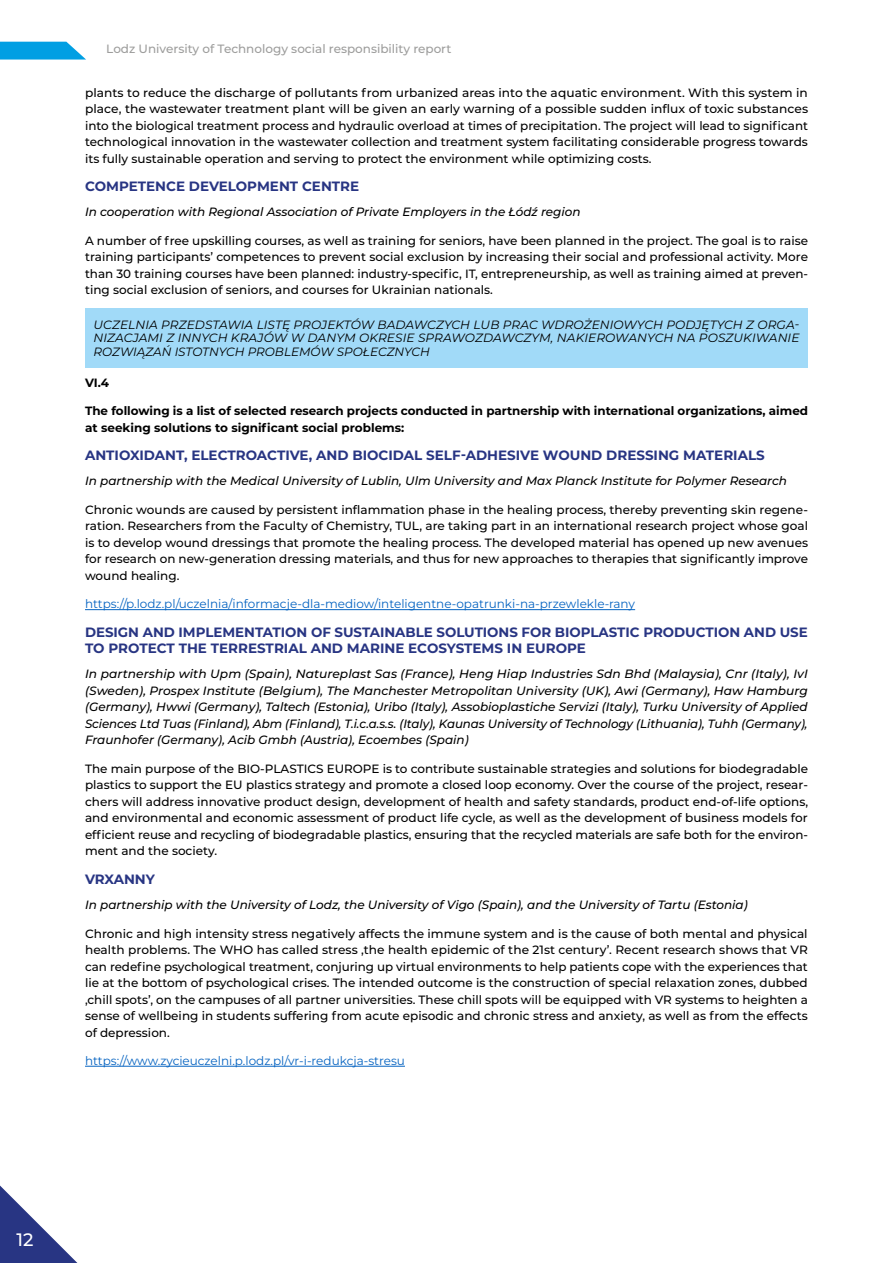
<style>
.page{position:relative;width:893px;height:1263px;background:#fff}
.page>*{position:absolute;margin:0;border:0;box-sizing:border-box;transform-origin:0 0}
.t1{font:500 18px "Montserrat";color:#fff}
.t2{font:700 13.5px/16.5px "Montserrat";color:#283583}
.t3{font:500 12px/16.5px "Montserrat";color:#000;text-align:justify}
.t4{font:italic 500 12px/16.5px "Montserrat";color:#000;text-align:justify}
.t5{font:italic 12px/13.8px "Montserrat";color:#000;text-align:justify}
.t6{font:700 12px/16.5px "Montserrat";color:#000}
.t7{font:12px "Montserrat";color:#0563c1}
.t8{font:500 12px "Montserrat";color:#9d9d9c}
</style>
<div class="page">
<svg style="left:0;top:42px;width:86px;height:18px;background:#22abe6"></svg>
<svg style="left:0;top:1185px;width:78px;height:78px"></svg>
<div style="left:85px;top:308px;width:723px;height:60px;background:#a1daf8"></div>
<hr style="left:85px;top:609px;width:550px;height:1px;background:#0563c1">
<hr style="left:85px;top:1066px;width:320px;height:1px;background:#0563c1">
<p class="t8" style="left:106px;top:41px;width:347px">Lodz University of Technology social responsibility report</p>
<p class="t3" style="left:85px;top:84px;width:725px">plants to reduce the discharge of pollutants from urbanized areas into the aquatic environment. With this system in place, the wastewater treatment plant will be given an early warning of a possible sudden influx of toxic substances into the biological treatment process and hydraulic overload at times of precipitation. The project will lead to significant technological innovation in the wastewater collection and treatment system facilitating considerable progress towards its fully sustainable operation and serving to protect the environment while optimizing costs.</p>
<p class="t2" style="left:85px;top:177px;width:276px">COMPETENCE DEVELOPMENT CENTRE</p>
<p class="t4" style="left:85px;top:203px;width:497px">In cooperation with Regional Association of Private Employers in the Łódź region</p>
<p class="t3" style="left:85px;top:232px;width:724px">A number of free upskilling courses, as well as training for seniors, have been planned in the project. The goal is to raise training participants’ competences to prevent social exclusion by increasing their social and professional activity. More than 30 training courses have been planned: industry-specific, IT, entrepreneurship, as well as training aimed at preven&shy;ting social exclusion of seniors, and courses for Ukrainian nationals.</p>
<p class="t5" style="left:94px;top:317px;width:707px">UCZELNIA PRZEDSTAWIA LISTĘ PROJEKTÓW BADAWCZYCH LUB PRAC WDROŻENIOWYCH PODJĘTYCH Z ORGA-NIZACJAMI Z INNYCH KRAJÓW W DANYM OKRESIE SPRAWOZDAWCZYM, NAKIEROWANYCH NA POSZUKIWANIE ROZWIĄZAŃ ISTOTNYCH PROBLEMÓW SPOŁECZNYCH</p>
<p class="t6" style="left:85px;top:374px;width:26px">VI.4</p>
<p class="t6" style="left:85px;top:402px;width:724px">The following is a list of selected research projects conducted in partnership with international organizations, aimed at seeking solutions to significant social problems:</p>
<p class="t2" style="left:85px;top:447px;width:681px">ANTIOXIDANT, ELECTROACTIVE, AND BIOCIDAL SELF-ADHESIVE WOUND DRESSING MATERIALS</p>
<p class="t4" style="left:85px;top:473px;width:703px">In partnership with the Medical University of Lublin, Ulm University and Max Planck Institute for Polymer Research</p>
<p class="t3" style="left:85px;top:501px;width:724px">Chronic wounds are caused by persistent inflammation phase in the healing process, thereby preventing skin regene&shy;ration. Researchers from the Faculty of Chemistry, TUL, are taking part in an international research project whose goal is to develop wound dressings that promote the healing process. The developed material has opened up new avenues for research on new-generation dressing materials, and thus for new approaches to therapies that significantly improve wound healing.</p>
<p class="t7" style="left:85px;top:596px;width:552px">https://p.lodz.pl/uczelnia/informacje-dla-mediow/inteligentne-opatrunki-na-przewlekle-rany</p>
<p class="t2" style="left:85px;top:623px;width:724px">DESIGN AND IMPLEMENTATION OF SUSTAINABLE SOLUTIONS FOR BIOPLASTIC PRODUCTION AND USE<br>TO PROTECT THE TERRESTRIAL AND MARINE ECOSYSTEMS IN EUROPE</p>
<p class="t4" style="left:85px;top:666px;width:724px">In partnership with Upm (Spain), Natureplast Sas (France), Heng Hiap Industries Sdn Bhd (Malaysia), Cnr (Italy), IvI (Sweden), Prospex Institute (Belgium), The Manchester Metropolitan University (UK), Awi (Germany), Haw Hamburg (Germany), Hwwi (Germany), Taltech (Estonia), Uribo (Italy), Assobioplastiche Servizi (Italy), Turku University of Applied Sciences Ltd Tuas (Finland), Abm (Finland), T.i.c.a.s.s. (Italy), Kaunas University of Technology (Lithuania), Tuhh (Germany), Fraunhofer (Germany), Acib Gmbh (Austria), Ecoembes (Spain)</p>
<p class="t3" style="left:85px;top:760px;width:725px">The main purpose of the BIO-PLASTICS EUROPE is to contribute sustainable strategies and solutions for biodegradable plastics to support the EU plastics strategy and promote a closed loop economy. Over the course of the project, resear&shy;chers will address innovative product design, development of health and safety standards, product end-of-life options, and environmental and economic assessment of product life cycle, as well as the development of business models for efficient reuse and recycling of biodegradable plastics, ensuring that the recycled materials are safe both for the environ&shy;ment and the society.</p>
<p class="t2" style="left:85px;top:870px;width:71px">VRXANNY</p>
<p class="t4" style="left:85px;top:896px;width:664px">In partnership with the University of Lodz, the University of Vigo (Spain), and the University of Tartu (Estonia)</p>
<p class="t3" style="left:85px;top:924px;width:724px">Chronic and high intensity stress negatively affects the immune system and is the cause of both mental and physical health problems. The WHO has called stress ‚the health epidemic of the 21st century’. Recent research shows that VR can redefine psychological treatment, conjuring up virtual environments to help patients cope with the experiences that lie at the bottom of psychological crises. The intended outcome is the construction of special relaxation zones, dubbed ‚chill spots’, on the campuses of all partner universities. These chill spots will be equipped with VR systems to heighten a sense of wellbeing in students suffering from acute episodic and chronic stress and anxiety, as well as from the effects of depression.</p>
<p class="t7" style="left:85px;top:1053px;width:321px">https://www.zycieuczelni.p.lodz.pl/vr-i-redukcja-stresu</p>
<h1 class="t1" style="left:17px;top:1227px;width:18px">12</h1>
</div>
